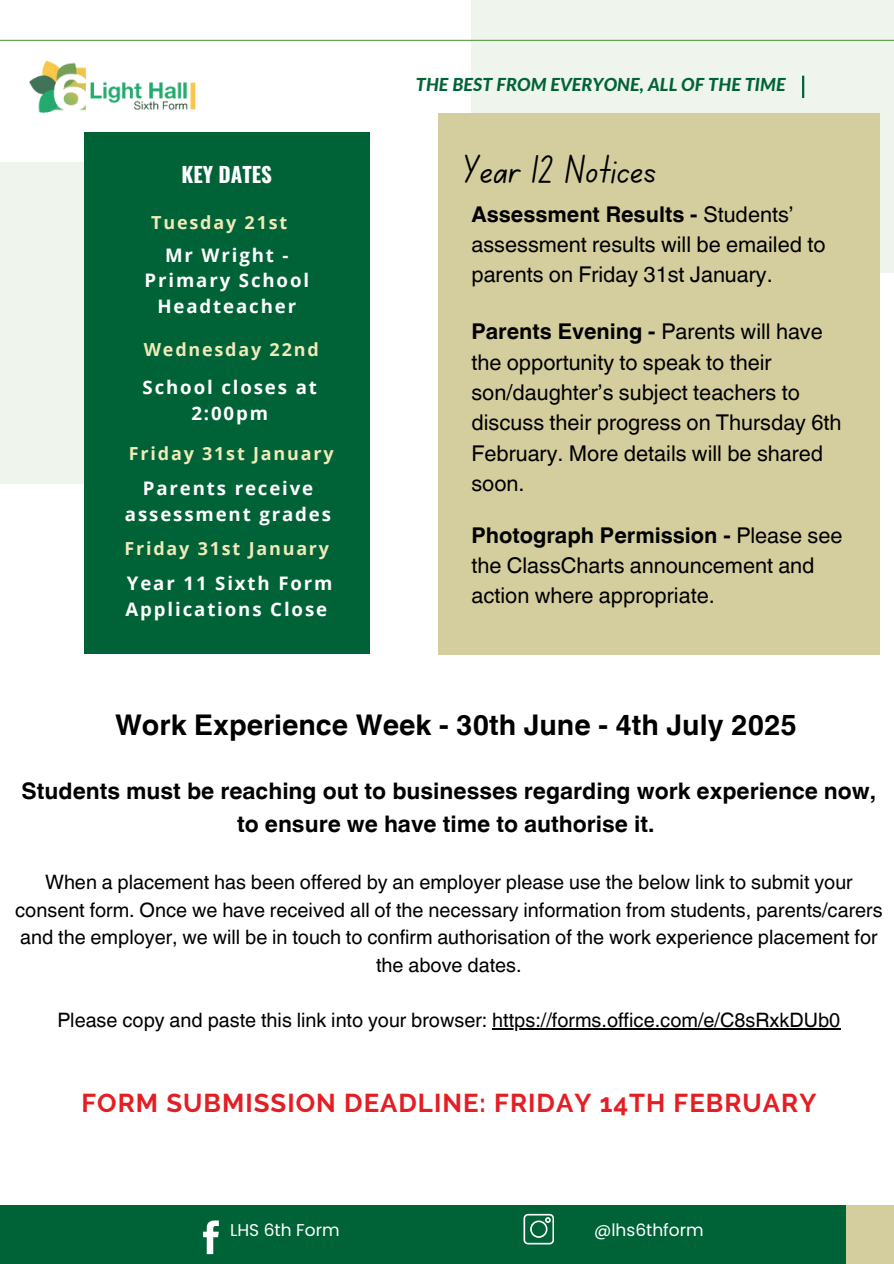
<style>
.page{position:relative;width:894px;height:1264px;background:#fff}
.page>*{position:absolute;margin:0;border:0;box-sizing:border-box;transform-origin:0 0}
.t1{font:40.5px "Canva School Font";color:#000}
.t2{font:700 28.5px "Helvetica World";color:#000}
.t3{font:700 25.8px "Raleway";letter-spacing:.04em;color:#e31e24}
.t4{font:700 22.8px/33.2px "Helvetica World";color:#000;text-align:center}
.t5{font:21.75px/30.3px "Helvetica World";color:#000}
.t6{font:700 21px "Oswald";color:#fff}
.t7{font:19.8px/27.6px "Helvetica World";color:#000;text-align:center}
.t8{font:700 18.6px/25.5px "Open Sans";letter-spacing:.1em;color:#fff;text-align:center}
.t9{font:700 18px "Open Sans";letter-spacing:.1em;color:#f1eab9}
.t10{font:italic 800 18px "Lato";color:#006337}
.t11{font:16.95px "Poppins";color:#fff}
.s1{font-weight:700}
</style>
<div class="page">
<div style="left:471px;top:0;width:422px;height:272px;background:#eff5ed"></div>
<hr style="left:801px;top:76px;width:3px;height:22px;background:#006337">
<hr style="left:0;top:40px;width:893px;height:1px;background:#5e9c4e">
<img style="left:18px;top:39px;width:201px;height:74px">
<div style="left:438px;top:114px;width:441px;height:540px;background:#d4ce9e"></div>
<div style="left:0;top:162px;width:183px;height:322px;background:#eff5ed"></div>
<div style="left:84px;top:132px;width:285px;height:522px;background:#006337"></div>
<div style="left:0;top:1204px;width:893px;height:59px;background:#006337"></div>
<div style="left:846px;top:1204px;width:47px;height:59px;background:#d4ce9e"></div>
<svg style="left:523px;top:1213px;width:30px;height:31px"></svg>
<svg style="left:203px;top:1220px;width:16px;height:34px"></svg>
<hr style="left:492px;top:1028px;width:348px;height:1px;background:#000">
<p class="t10" style="left:416px;top:76px;width:371px">THE BEST FROM EVERYONE, ALL OF THE TIME</p>
<p class="t6" style="left:181px;top:158px;width:92px">KEY DATES</p>
<p class="t1" style="left:462px;top:151px;width:195px">Year 12 Notices</p>
<h5 class="t9" style="left:151px;top:210px;width:137px">Tuesday 21st</h5>
<h2 class="t8" style="left:144px;top:242px;width:166px">Mr Wright -<br>Primary School<br>Headteacher</h2>
<h1 class="t9" style="left:144px;top:336px;width:176px">Wednesday 22nd</h1>
<p class="t8" style="left:142px;top:374px;width:176px">School closes at<br>2:00pm</p>
<h6 class="t9" style="left:129px;top:441px;width:206px">Friday 31st January</h6>
<h6 class="t8" style="left:125px;top:475px;width:207px">Parents receive assessment grades</h6>
<h4 class="t9" style="left:124px;top:536px;width:206px">Friday 31st January</h4>
<p class="t8" style="left:125px;top:570px;width:208px;text-align:left">Year 11 Sixth Form<br>Applications Close</p>
<h3 class="t5" style="left:471px;top:199px;width:355px"><span class="s1">Assessment Results -</span> Students’ assessment results will be emailed to parents on Friday 31st January.</h3>
<p class="t5" style="left:471px;top:316px;width:371px"><span class="s1">Parents Evening -</span> Parents will have the opportunity to speak to their son/daughter’s subject teachers to discuss their progress on Thursday 6th<br>February. More details will be shared soon.</p>
<p class="t5" style="left:471px;top:520px;width:372px"><span class="s1">Photograph Permission -</span> Please see the ClassCharts announcement and action where appropriate.</p>
<p class="t2" style="left:115px;top:701px;width:683px">Work Experience Week - 30th June - 4th July 2025</p>
<p class="t4" style="left:22px;top:772px;width:855px">Students must be reaching out to businesses regarding work experience now, to ensure we have time to authorise it.</p>
<p class="t7" style="left:15px;top:868px;width:868px">When a placement has been offered by an employer please use the below link to submit your consent form. Once we have received all of the necessary information from students, parents/carers and the employer, we will be in touch to confirm authorisation of the work experience placement for the above dates.</p>
<p class="t7" style="left:57px;top:1006px;width:784px">Please copy and paste this link into your browser: https://forms.office.com/e/C8sRxkDUb0</p>
<p class="t3" style="left:81px;top:1087px;width:736px">FORM SUBMISSION DEADLINE: FRIDAY 14TH FEBRUARY</p>
<p class="t11" style="left:230px;top:1218px;width:111px">LHS 6th Form</p>
<h6 class="t11" style="left:594px;top:1218px;width:111px">@lhs6thform</h6>
</div>
